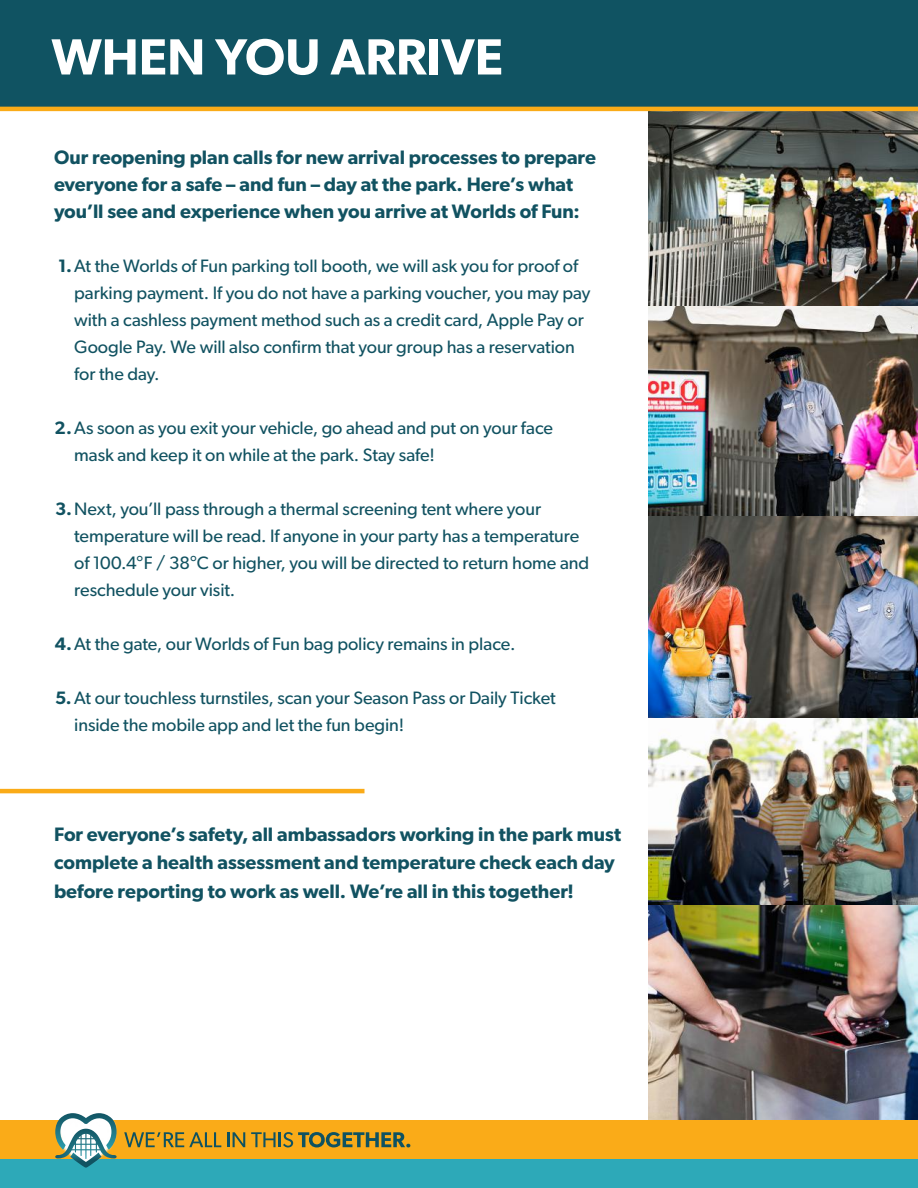
<style>
.page{position:relative;width:918px;height:1188px;background:#fff}
.page>*{position:absolute;margin:0;border:0;box-sizing:border-box;transform-origin:0 0}
.t1{font:600 51px "Gibson";color:#fff}
.t2{font:600 19.5px/27px "Gibson";color:#115261}
.t3{font:18px/27px "Gibson";letter-spacing:-.005em;color:#115261}
.s1{font-weight:600}
</style>
<div class="page">
<img style="left:648px;top:515px;width:270px;height:203px">
<img style="left:648px;top:718px;width:270px;height:187px">
<img style="left:648px;top:306px;width:270px;height:209px">
<img style="left:648px;top:111px;width:270px;height:195px">
<img style="left:648px;top:905px;width:270px;height:215px">
<hr style="left:0;top:789px;width:364px;height:4px;background:#faab18">
<div style="left:0;top:0;width:918px;height:109px;background:#105362"></div>
<hr style="left:0;top:107px;width:918px;height:4px;background:#faab18">
<div style="left:0;top:1120px;width:918px;height:39px;background:#faab18"></div>
<div style="left:0;top:1159px;width:918px;height:29px;background:#2da9b8"></div>
<svg style="left:133px;top:1132px;width:88px;height:15px"></svg>
<svg style="left:227px;top:1132px;width:18px;height:15px"></svg>
<svg style="left:251px;top:1132px;width:159px;height:15px"></svg>
<img style="left:124px;top:1132px;width:9px;height:16px">
<svg style="left:55px;top:1113px;width:62px;height:55px"></svg>
<h1 class="t1" style="left:52px;top:26px;width:453px">WHEN YOU ARRIVE</h1>
<p class="t2" style="left:54px;top:143px;width:544px">Our reopening plan calls for new arrival processes to prepare everyone for a safe – and fun – day at the park. Here’s what you’ll see and experience when you arrive at Worlds of Fun:</p>
<p class="t3" style="left:74px;top:252px;width:518px;text-indent:-16px"><span class="s1">1.</span>At the Worlds of Fun parking toll booth, we will ask you for proof of parking payment. If you do not have a parking voucher, you may pay with a cashless payment method such as a credit card, Apple Pay or Google Pay. We will also confirm that your group has a reservation for the day.</p>
<p class="t3" style="left:74px;top:414px;width:480px;text-indent:-20px"><span class="s1">2.</span>As soon as you exit your vehicle, go ahead and put on your face mask and keep it on while at the park. Stay safe!</p>
<p class="t3" style="left:74px;top:495px;width:517px;text-indent:-19px"><span class="s1">3.</span>Next, you’ll pass through a thermal screening tent where your temperature will be read. If anyone in your party has a temperature of 100.4°F / 38°C or higher, you will be directed to return home and reschedule your visit.</p>
<p class="t3" style="left:55px;top:630px;width:462px"><span class="s1">4.</span>At the gate, our Worlds of Fun bag policy remains in place.</p>
<p class="t3" style="left:74px;top:684px;width:483px;text-indent:-19px"><span class="s1">5.</span>At our touchless turnstiles, scan your Season Pass or Daily Ticket inside the mobile app and let the fun begin!</p>
<p class="t2" style="left:54px;top:819px;width:569px;line-height:28.5px">For everyone’s safety, all ambassadors working in the park must complete a health assessment and temperature check each day before reporting to work as well. We’re all in this together!</p>
</div>
